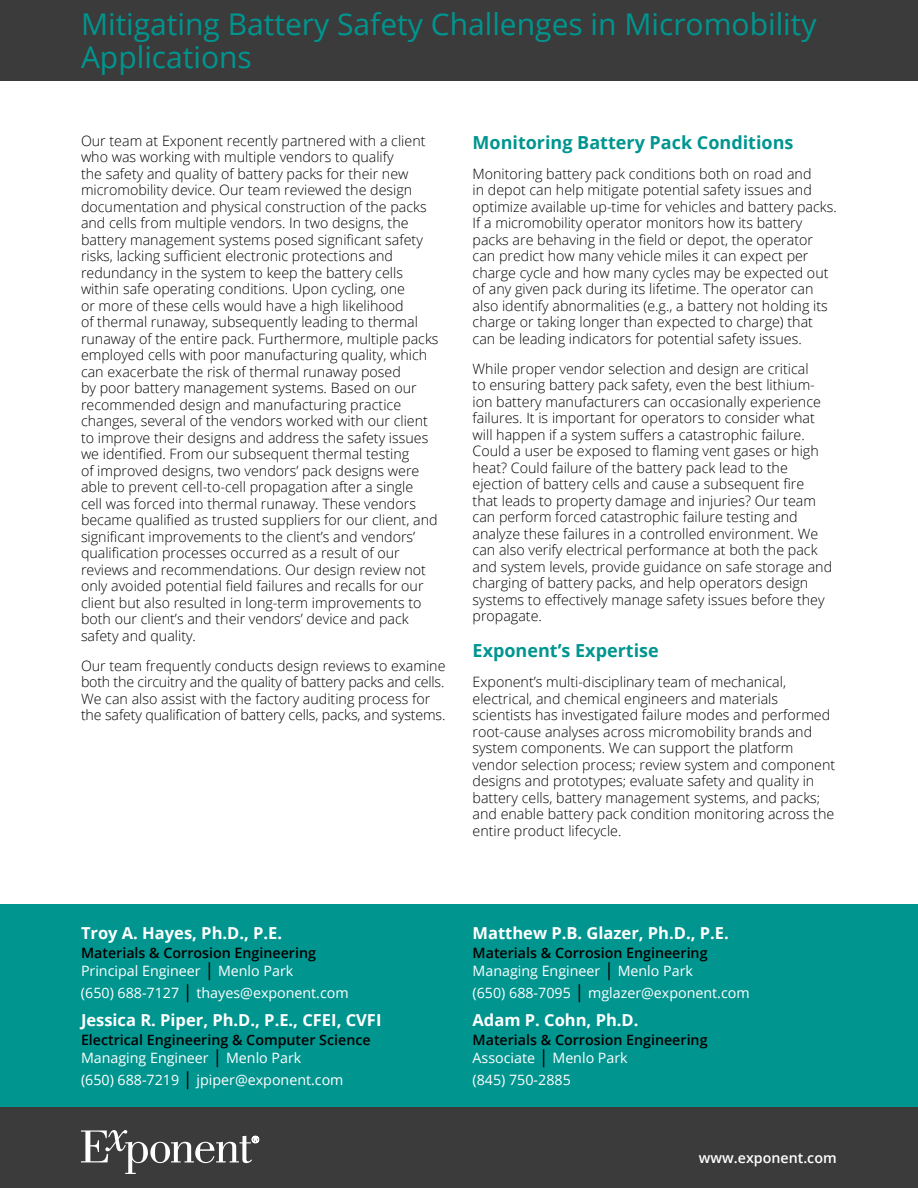
<style>
.page{position:relative;width:918px;height:1188px;background:#fff}
.page>*{position:absolute;margin:0;border:0;box-sizing:border-box;transform-origin:0 0}
.t1{font:30px/33px "Open Sans";color:#00958f}
.t2{font:700 18px "Open Sans";color:#00958f}
.t3{font:700 16.5px "Open Sans";color:#fff}
.t4{font:300 14.25px/16.5px "Open Sans";color:#000}
.t5{font:600 14.25px/18.1px "Open Sans";color:#000}
.t6{font:14.25px "Open Sans";color:#fff}
.t7{font:600 14.25px "Open Sans";color:#fff}
.s1{font-weight:400;color:#fff}
.s2{font-weight:400;font-size:18px}
.s3{font-size:18px;color:#000}
</style>
<div class="page">
<div style="left:0;top:1107px;width:918px;height:81px;background:#3b3b3b"></div>
<svg style="left:81px;top:1130px;width:178px;height:44px"></svg>
<div style="left:0;top:0;width:918px;height:81px;background:#3b3b3b"></div>
<div style="left:0;top:904px;width:918px;height:203px;background:#00958f"></div>
<h1 class="t1" style="left:81px;top:7px;width:737px">Mitigating Battery Safety Challenges in Micromobility<br>Applications</h1>
<p class="t4" style="left:81px;top:132px;width:359px">Our team at Exponent recently partnered with a client who was working with multiple vendors to qualify<br>the safety and quality of battery packs for their new micromobility device. Our team reviewed the design documentation and physical construction of the packs and cells from multiple vendors. In two designs, the battery management systems posed significant safety risks, lacking sufficient electronic protections and redundancy in the system to keep the battery cells within safe operating conditions. Upon cycling, one<br>or more of these cells would have a high likelihood<br>of thermal runaway, subsequently leading to thermal runaway of the entire pack. Furthermore, multiple packs employed cells with poor manufacturing quality, which can exacerbate the risk of thermal runaway posed<br>by poor battery management systems. Based on our recommended design and manufacturing practice changes, several of the vendors worked with our client to improve their designs and address the safety issues we identified. From our subsequent thermal testing<br>of improved designs, two vendors’ pack designs were able to prevent cell-to-cell propagation after a single<br>cell was forced into thermal runaway. These vendors became qualified as trusted suppliers for our client, and significant improvements to the client’s and vendors’ qualification processes occurred as a result of our reviews and recommendations. Our design review not only avoided potential field failures and recalls for our client but also resulted in long-term improvements to both our client’s and their vendors’ device and pack safety and quality.</p>
<p class="t4" style="left:81px;top:657px;width:366px">Our team frequently conducts design reviews to examine both the circuitry and the quality of battery packs and cells.<br>We can also assist with the factory auditing process for the safety qualification of battery cells, packs, and systems.</p>
<p class="t2" style="left:473px;top:130px;width:322px">Monitoring Battery Pack Conditions</p>
<p class="t4" style="left:473px;top:165px;width:366px">Monitoring battery pack conditions both on road and<br>in depot can help mitigate potential safety issues and optimize available up-time for vehicles and battery packs.<br>If a micromobility operator monitors how its battery packs are behaving in the field or depot, the operator can predict how many vehicle miles it can expect per charge cycle and how many cycles may be expected out of any given pack during its lifetime. The operator can also identify abnormalities (e.g., a battery not holding its charge or taking longer than expected to charge) that can be leading indicators for potential safety issues.</p>
<p class="t4" style="left:473px;top:360px;width:361px">While proper vendor selection and design are critical<br>to ensuring battery pack safety, even the best lithium&shy;ion battery manufacturers can occasionally experience failures. It is important for operators to consider what will happen if a system suffers a catastrophic failure.<br>Could a user be exposed to flaming vent gases or high heat? Could failure of the battery pack lead to the ejection of battery cells and cause a subsequent fire that leads to property damage and injuries? Our team can perform forced catastrophic failure testing and analyze these failures in a controlled environment. We can also verify electrical performance at both the pack and system levels, provide guidance on safe storage and charging of battery packs, and help operators design systems to effectively manage safety issues before they propagate.</p>
<p class="t2" style="left:473px;top:638px;width:188px">Exponent’s Expertise</p>
<p class="t4" style="left:473px;top:673px;width:364px">Exponent’s multi-disciplinary team of mechanical, electrical, and chemical engineers and materials scientists has investigated failure modes and performed root-cause analyses across micromobility brands and system components. We can support the platform vendor selection process; review system and component designs and prototypes; evaluate safety and quality in battery cells, battery management systems, and packs; and enable battery pack condition monitoring across the entire product lifecycle.</p>
<p class="t3" style="left:81px;top:921px;width:203px">Troy A. Hayes, Ph.D., P.E.</p>
<p class="t5" style="left:81px;top:944px;width:237px">Materials &amp; Corrosion Engineering<br><span class="s1">Principal Engineer</span> <span class="s2">|</span> <span class="s1">Menlo Park</span></p>
<p class="t6" style="left:81px;top:983px;width:269px">(650) 688-7127 <span class="s3">|</span> thayes@exponent.com</p>
<p class="t3" style="left:81px;top:1008px;width:302px">Jessica R. Piper, Ph.D., P.E., CFEI, CVFI</p>
<p class="t5" style="left:81px;top:1031px;width:291px">Electrical Engineering &amp; Computer Science<br><span class="s1">Managing Engineer</span> <span class="s2">|</span> <span class="s1">Menlo Park</span></p>
<p class="t6" style="left:81px;top:1070px;width:264px">(650) 688-7219 <span class="s3">|</span> jpiper@exponent.com</p>
<p class="t3" style="left:473px;top:921px;width:258px">Matthew P.B. Glazer, Ph.D., P.E.</p>
<p class="t5" style="left:473px;top:944px;width:237px">Materials &amp; Corrosion Engineering<br><span class="s1">Managing Engineer</span> <span class="s2">|</span> <span class="s1">Menlo Park</span></p>
<p class="t6" style="left:473px;top:983px;width:279px">(650) 688-7095 <span class="s3">|</span> mglazer@exponent.com</p>
<p class="t3" style="left:473px;top:1008px;width:167px">Adam P. Cohn, Ph.D.</p>
<p class="t5" style="left:473px;top:1031px;width:237px">Materials &amp; Corrosion Engineering<br><span class="s1">Associate</span> <span class="s2">|</span> <span class="s1">Menlo Park</span></p>
<p class="t6" style="left:473px;top:1070px;width:100px">(845) 750-2885</p>
<p class="t7" style="left:699px;top:1148px;width:139px">www.exponent.com</p>
</div>
